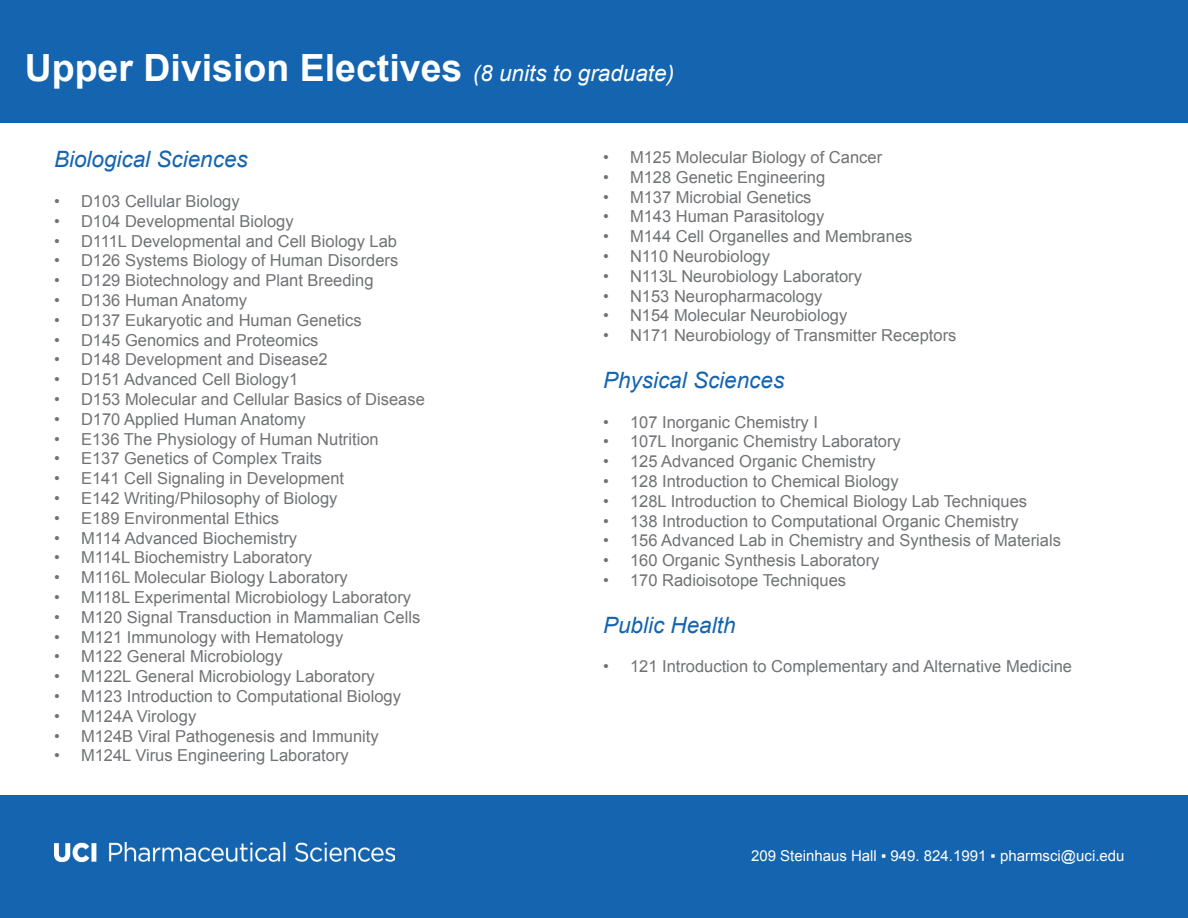
<style>
.page{position:relative;width:1188px;height:918px;background:#fff}
.page>*{position:absolute;margin:0;border:0;box-sizing:border-box;transform-origin:0 0}
.t1{font:700 37.5px "Arial";color:#fff}
.t2{font:italic 22.5px "Arial";color:#1464b0}
.t3{font:16.5px "Arial";color:#707276}
.t4{font:700 15px "Arial";color:#fff}
.t5{font:15px "Arial";color:#fff}
.s1{font-weight:400;font-style:italic;font-size:22.5px}
</style>
<div class="page">
<div style="left:0;top:0;width:1188px;height:122px;background:#1464b0"></div>
<div style="left:0;top:796px;width:1188px;height:122px;background:#1464b0"></div>
<img style="left:54px;top:842px;width:340px;height:19px">
<p class="t1" style="left:25px;top:43px;width:651px">Upper Division Electives <span class="s1">(8 units to graduate)</span></p>
<p class="t2" style="left:54px;top:145px;width:195px">Biological Sciences</p>
<p class="t3" style="left:54px;top:190px;width:187px">• D103 Cellular Biology</p>
<p class="t3" style="left:54px;top:210px;width:241px">• D104 Developmental Biology</p>
<p class="t3" style="left:54px;top:230px;width:345px">• D111L Developmental and Cell Biology Lab</p>
<p class="t3" style="left:54px;top:250px;width:346px">• D126 Systems Biology of Human Disorders</p>
<p class="t3" style="left:54px;top:270px;width:321px">• D129 Biotechnology and Plant Breeding</p>
<p class="t3" style="left:54px;top:289px;width:194px">• D136 Human Anatomy</p>
<p class="t3" style="left:54px;top:309px;width:309px">• D137 Eukaryotic and Human Genetics</p>
<p class="t3" style="left:54px;top:329px;width:266px">• D145 Genomics and Proteomics</p>
<p class="t3" style="left:54px;top:349px;width:275px">• D148 Development and Disease2</p>
<p class="t3" style="left:54px;top:369px;width:246px">• D151 Advanced Cell Biology1</p>
<p class="t3" style="left:54px;top:388px;width:372px">• D153 Molecular and Cellular Basics of Disease</p>
<p class="t3" style="left:54px;top:408px;width:253px">• D170 Applied Human Anatomy</p>
<p class="t3" style="left:54px;top:428px;width:326px">• E136 The Physiology of Human Nutrition</p>
<p class="t3" style="left:54px;top:448px;width:270px">• E137 Genetics of Complex Traits</p>
<p class="t3" style="left:54px;top:468px;width:292px">• E141 Cell Signaling in Development</p>
<p class="t3" style="left:54px;top:487px;width:285px">• E142 Writing/Philosophy of Biology</p>
<p class="t3" style="left:54px;top:507px;width:227px">• E189 Environmental Ethics</p>
<p class="t3" style="left:54px;top:527px;width:245px">• M114 Advanced Biochemistry</p>
<p class="t3" style="left:54px;top:547px;width:260px">• M114L Biochemistry Laboratory</p>
<p class="t3" style="left:54px;top:567px;width:295px">• M116L Molecular Biology Laboratory</p>
<p class="t3" style="left:54px;top:586px;width:359px">• M118L Experimental Microbiology Laboratory</p>
<p class="t3" style="left:54px;top:606px;width:368px">• M120 Signal Transduction in Mammalian Cells</p>
<p class="t3" style="left:54px;top:626px;width:291px">• M121 Immunology with Hematology</p>
<p class="t3" style="left:54px;top:646px;width:230px">• M122 General Microbiology</p>
<p class="t3" style="left:54px;top:666px;width:322px">• M122L General Microbiology Laboratory</p>
<p class="t3" style="left:54px;top:685px;width:349px">• M123 Introduction to Computational Biology</p>
<p class="t3" style="left:54px;top:705px;width:144px">• M124A Virology</p>
<p class="t3" style="left:54px;top:725px;width:326px">• M124B Viral Pathogenesis and Immunity</p>
<p class="t3" style="left:54px;top:745px;width:296px">• M124L Virus Engineering Laboratory</p>
<p class="t3" style="left:603px;top:146px;width:281px">• M125 Molecular Biology of Cancer</p>
<p class="t3" style="left:603px;top:166px;width:224px">• M128 Genetic Engineering</p>
<p class="t3" style="left:603px;top:186px;width:210px">• M137 Microbial Genetics</p>
<p class="t3" style="left:603px;top:206px;width:223px">• M143 Human Parasitology</p>
<p class="t3" style="left:603px;top:226px;width:311px">• M144 Cell Organelles and Membranes</p>
<p class="t3" style="left:603px;top:245px;width:169px">• N110 Neurobiology</p>
<p class="t3" style="left:603px;top:265px;width:261px">• N113L Neurobiology Laboratory</p>
<p class="t3" style="left:603px;top:285px;width:221px">• N153 Neuropharmacology</p>
<p class="t3" style="left:603px;top:305px;width:246px">• N154 Molecular Neurobiology</p>
<p class="t3" style="left:603px;top:325px;width:355px">• N171 Neurobiology of Transmitter Receptors</p>
<p class="t2" style="left:603px;top:366px;width:183px">Physical Sciences</p>
<p class="t3" style="left:603px;top:411px;width:216px">• 107 Inorganic Chemistry I</p>
<p class="t3" style="left:603px;top:431px;width:299px">• 107L Inorganic Chemistry Laboratory</p>
<p class="t3" style="left:603px;top:451px;width:274px">• 125 Advanced Organic Chemistry</p>
<p class="t3" style="left:603px;top:470px;width:297px">• 128 Introduction to Chemical Biology</p>
<p class="t3" style="left:603px;top:490px;width:426px">• 128L Introduction to Chemical Biology Lab Techniques</p>
<p class="t3" style="left:603px;top:510px;width:417px">• 138 Introduction to Computational Organic Chemistry</p>
<p class="t3" style="left:603px;top:530px;width:460px">• 156 Advanced Lab in Chemistry and Synthesis of Materials</p>
<p class="t3" style="left:603px;top:550px;width:278px">• 160 Organic Synthesis Laboratory</p>
<p class="t3" style="left:603px;top:569px;width:245px">• 170 Radioisotope Techniques</p>
<p class="t2" style="left:603px;top:610px;width:134px">Public Health</p>
<p class="t3" style="left:603px;top:656px;width:471px">• 121 Introduction to Complementary and Alternative Medicine</p>
<p class="t4" style="left:638px;top:842px;width:485px">209 Steinhaus Hall, Irvine 92697 ▪ 949. 824.1991 ▪ pharmsci@uci.edu</p>
<p class="t5" style="left:751px;top:846px;width:375px">209 Steinhaus Hall ▪ 949. 824.1991 ▪ pharmsci@uci.edu</p>
</div>
